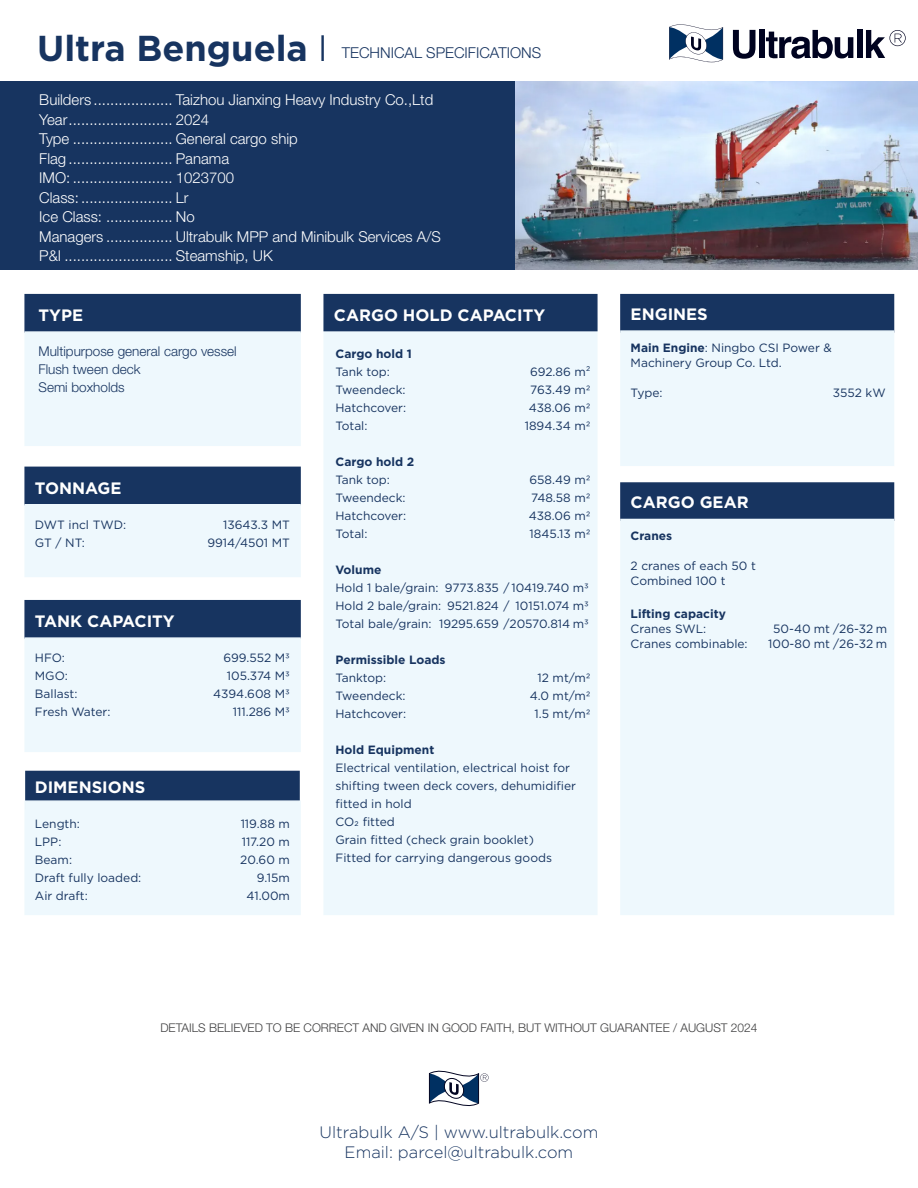
<style>
.page{position:relative;width:918px;height:1188px;background:#fff}
.page>*{position:absolute;margin:0;border:0;box-sizing:border-box;transform-origin:0 0}
.t1{font:700 36px "Gotham";color:#173460}
.t2{font:700 16.5px "Gotham";color:#fff}
.t3{font:300 16.5px "Gotham";color:#173460}
.t4{font:300 15px "Helvetica Neue";color:#fff}
.t5{font:300 15px "Helvetica Neue";color:#173460}
.t6{font:300 13.5px "Helvetica Neue";color:#173460}
.t7{font:12px/18px "Gotham";color:#173460}
.t8{font:300 12px "Helvetica Neue";color:#3e3e3f}
.t9{font:700 12px "Gotham";color:#173460}
.s1{font-family:"Helvetica Neue";font-weight:300}
.s2{font-weight:700}
</style>
<div class="page">
<img style="left:514px;top:81px;width:404px;height:189px">
<div style="left:0;top:81px;width:514px;height:189px;background:#173460"></div>
<svg style="left:669px;top:24px;width:54px;height:39px"></svg>
<svg style="left:733px;top:30px;width:22px;height:29px"></svg>
<div style="left:759px;top:30px;width:5px;height:28px;background:#000320"></div>
<svg style="left:766px;top:30px;width:87px;height:29px"></svg>
<div style="left:857px;top:30px;width:5px;height:28px;background:#000320"></div>
<svg style="left:866px;top:30px;width:40px;height:28px"></svg>
<div style="left:620px;top:294px;width:274px;height:39px;background:#173460"></div>
<div style="left:620px;top:482px;width:274px;height:39px;background:#173460;border:2px solid #173460"></div>
<div style="left:620px;top:330px;width:274px;height:136px;background:#eef8fd;border:2px solid #eef8fd"></div>
<div style="left:620px;top:519px;width:274px;height:396px;background:#eef8fd"></div>
<div style="left:324px;top:318px;width:273px;height:596px;background:#eef8fd"></div>
<div style="left:24px;top:294px;width:277px;height:39px;background:#173460"></div>
<div style="left:24px;top:331px;width:277px;height:115px;background:#eef8fd;border:2px solid #eef8fd"></div>
<div style="left:24px;top:467px;width:277px;height:38px;background:#173460"></div>
<div style="left:24px;top:504px;width:277px;height:73px;background:#eef8fd"></div>
<div style="left:24px;top:600px;width:277px;height:39px;background:#173460"></div>
<div style="left:24px;top:637px;width:277px;height:115px;background:#eef8fd;border:2px solid #eef8fd"></div>
<div style="left:25px;top:771px;width:275px;height:38px;background:#173460"></div>
<div style="left:24px;top:800px;width:277px;height:115px;background:#eef8fd;border:2px solid #eef8fd"></div>
<div style="left:323px;top:294px;width:275px;height:37px;background:#173460"></div>
<svg style="left:429px;top:1070px;width:60px;height:37px"></svg>
<p class="t1" style="left:37px;top:24px;width:291px">Ultra Benguela <span class="s1">Ι</span></p>
<p class="t4" style="left:39px;top:88px;width:396px">Builders ................... Taizhou Jianxing Heavy Industry Co.,Ltd</p>
<p class="t4" style="left:39px;top:107px;width:171px">Year......................... 2024</p>
<p class="t4" style="left:39px;top:127px;width:260px">Type ........................ General cargo ship</p>
<p class="t4" style="left:39px;top:146px;width:191px">Flag ......................... Panama</p>
<p class="t4" style="left:39px;top:166px;width:196px">IMO: ........................ 1023700</p>
<p class="t4" style="left:39px;top:185px;width:151px">Class:...................... Lr</p>
<p class="t4" style="left:39px;top:205px;width:157px">Ice Class: ................ No</p>
<p class="t4" style="left:39px;top:224px;width:403px">Managers ................ Ultrabulk MPP and Minibulk Services A/S</p>
<p class="t4" style="left:39px;top:244px;width:235px">P&amp;I .......................... Steamship, UK</p>
<p class="t5" style="left:342px;top:41px;width:201px">TECHNICAL SPECIFICATIONS</p>
<p class="t2" style="left:39px;top:304px;width:46px">TYPE</p>
<p class="t6" style="left:39px;top:340px;width:200px">Multipurpose general cargo vessel</p>
<p class="t6" style="left:39px;top:358px;width:104px">Flush tween deck</p>
<p class="t6" style="left:39px;top:376px;width:88px">Semi boxholds</p>
<p class="t2" style="left:35px;top:478px;width:88px">TONNAGE</p>
<p class="t7" style="left:35px;top:516px;width:93px">DWT incl TWD:</p>
<p class="t7" style="left:223px;top:516px;width:68px">13643.3 MT</p>
<p class="t7" style="left:35px;top:534px;width:52px">GT / NT:</p>
<p class="t7" style="left:207px;top:534px;width:84px">9914/4501 MT</p>
<p class="t2" style="left:35px;top:610px;width:141px">TANK CAPACITY</p>
<p class="t7" style="left:35px;top:649px;width:32px">HFO:</p>
<p class="t7" style="left:223px;top:649px;width:68px">699.552 M3</p>
<p class="t7" style="left:35px;top:667px;width:35px">MGO:</p>
<p class="t7" style="left:227px;top:667px;width:65px">105.374 M3</p>
<p class="t7" style="left:35px;top:685px;width:44px">Ballast:</p>
<p class="t7" style="left:213px;top:685px;width:78px">4394.608 M3</p>
<p class="t7" style="left:35px;top:703px;width:77px">Fresh Water:</p>
<p class="t7" style="left:233px;top:703px;width:59px">111.286 M3</p>
<p class="t2" style="left:35px;top:776px;width:112px">DIMENSIONS</p>
<p class="t7" style="left:35px;top:815px;width:47px">Length:</p>
<p class="t7" style="left:241px;top:815px;width:51px">119.88 m</p>
<p class="t7" style="left:35px;top:833px;width:28px">LPP:</p>
<p class="t7" style="left:242px;top:833px;width:50px">117.20 m</p>
<p class="t7" style="left:35px;top:851px;width:39px">Beam:</p>
<p class="t7" style="left:240px;top:851px;width:51px">20.60 m</p>
<p class="t7" style="left:35px;top:869px;width:108px">Draft fully loaded:</p>
<p class="t7" style="left:257px;top:869px;width:35px">9.15m</p>
<p class="t7" style="left:35px;top:887px;width:54px">Air draft:</p>
<p class="t7" style="left:247px;top:887px;width:45px">41.00m</p>
<p class="t2" style="left:334px;top:304px;width:213px">CARGO HOLD CAPACITY</p>
<p class="t9" style="left:335px;top:346px;width:78px">Cargo hold 1</p>
<p class="t7" style="left:335px;top:363px;width:56px">Tank top:</p>
<p class="t7" style="left:530px;top:363px;width:62px">692.86 m²</p>
<p class="t7" style="left:335px;top:381px;width:72px">Tweendeck:</p>
<p class="t7" style="left:530px;top:381px;width:62px">763.49 m2</p>
<p class="t7" style="left:335px;top:399px;width:72px">Hatchcover:</p>
<p class="t7" style="left:529px;top:399px;width:63px">438.06 m2</p>
<p class="t7" style="left:335px;top:417px;width:34px">Total:</p>
<p class="t7" style="left:525px;top:417px;width:67px">1894.34 m2</p>
<p class="t9" style="left:335px;top:454px;width:80px">Cargo hold 2</p>
<p class="t7" style="left:335px;top:471px;width:56px">Tank top:</p>
<p class="t7" style="left:529px;top:471px;width:63px">658.49 m2</p>
<p class="t7" style="left:335px;top:489px;width:72px">Tweendeck:</p>
<p class="t7" style="left:531px;top:489px;width:61px">748.58 m2</p>
<p class="t7" style="left:335px;top:507px;width:72px">Hatchcover:</p>
<p class="t7" style="left:529px;top:507px;width:63px">438.06 m2</p>
<p class="t7" style="left:335px;top:525px;width:34px">Total:</p>
<p class="t7" style="left:530px;top:525px;width:63px">1845.13 m2</p>
<p class="t9" style="left:335px;top:562px;width:47px">Volume</p>
<p class="t7" style="left:335px;top:579px;width:255px">Hold 1 bale/grain: 9773.835 / 10419.740 m3</p>
<p class="t7" style="left:335px;top:597px;width:255px">Hold 2 bale/grain: 9521.824 / 10151.074 m3</p>
<p class="t7" style="left:335px;top:615px;width:255px">Total bale/grain: 19295.659 /20570.814 m3</p>
<p class="t9" style="left:335px;top:652px;width:112px">Permissible Loads</p>
<p class="t7" style="left:335px;top:669px;width:52px">Tanktop:</p>
<p class="t7" style="left:538px;top:669px;width:55px">12 mt/m2</p>
<p class="t7" style="left:335px;top:687px;width:72px">Tweendeck:</p>
<p class="t7" style="left:530px;top:687px;width:62px">4.0 mt/m2</p>
<p class="t7" style="left:335px;top:705px;width:72px">Hatchcover:</p>
<p class="t7" style="left:534px;top:705px;width:58px">1.5 mt/m2</p>
<p class="t9" style="left:335px;top:742px;width:100px">Hold Equipment</p>
<p class="t7" style="left:335px;top:759px;width:242px">Electrical ventilation, electrical hoist for shifting tween deck covers, dehumidifier fitted in hold</p>
<p class="t7" style="left:335px;top:813px;width:61px">CO2 fitted</p>
<p class="t7" style="left:335px;top:831px;width:200px">Grain fitted (check grain booklet)</p>
<p class="t7" style="left:335px;top:849px;width:218px">Fitted for carrying dangerous goods</p>
<p class="t2" style="left:631px;top:303px;width:79px">ENGINES</p>
<p class="t7" style="left:631px;top:339px;width:203px"><span class="s2">Main Engine</span>: Ningbo CSI Power &amp;</p>
<p class="t7" style="left:631px;top:354px;width:153px">Machinery Group Co. Ltd.</p>
<p class="t7" style="left:631px;top:384px;width:33px">Type:</p>
<p class="t7" style="left:833px;top:384px;width:54px">3552 kW</p>
<p class="t2" style="left:631px;top:492px;width:120px">CARGO GEAR</p>
<p class="t9" style="left:631px;top:528px;width:43px">Cranes</p>
<p class="t7" style="left:631px;top:557px;width:127px">2 cranes of each 50 t</p>
<p class="t7" style="left:631px;top:572px;width:96px">Combined 100 t</p>
<p class="t9" style="left:631px;top:606px;width:97px">Lifting capacity</p>
<p class="t7" style="left:631px;top:620px;width:77px">Cranes SWL:</p>
<p class="t7" style="left:773px;top:620px;width:115px">50-40 mt /26-32 m</p>
<p class="t7" style="left:631px;top:635px;width:119px">Cranes combinable:</p>
<p class="t7" style="left:768px;top:635px;width:120px">100-80 mt /26-32 m</p>
<p class="t8" style="left:160px;top:1018px;width:599px">DETAILS BELIEVED TO BE CORRECT AND GIVEN IN GOOD FAITH, BUT WITHOUT GUARANTEE / AUGUST 2024</p>
<p class="t3" style="left:320px;top:1122px;width:280px">Ultrabulk A/S | www.ultrabulk.com</p>
<p class="t3" style="left:345px;top:1141px;width:230px">Email: parcel@ultrabulk.com</p>
</div>
